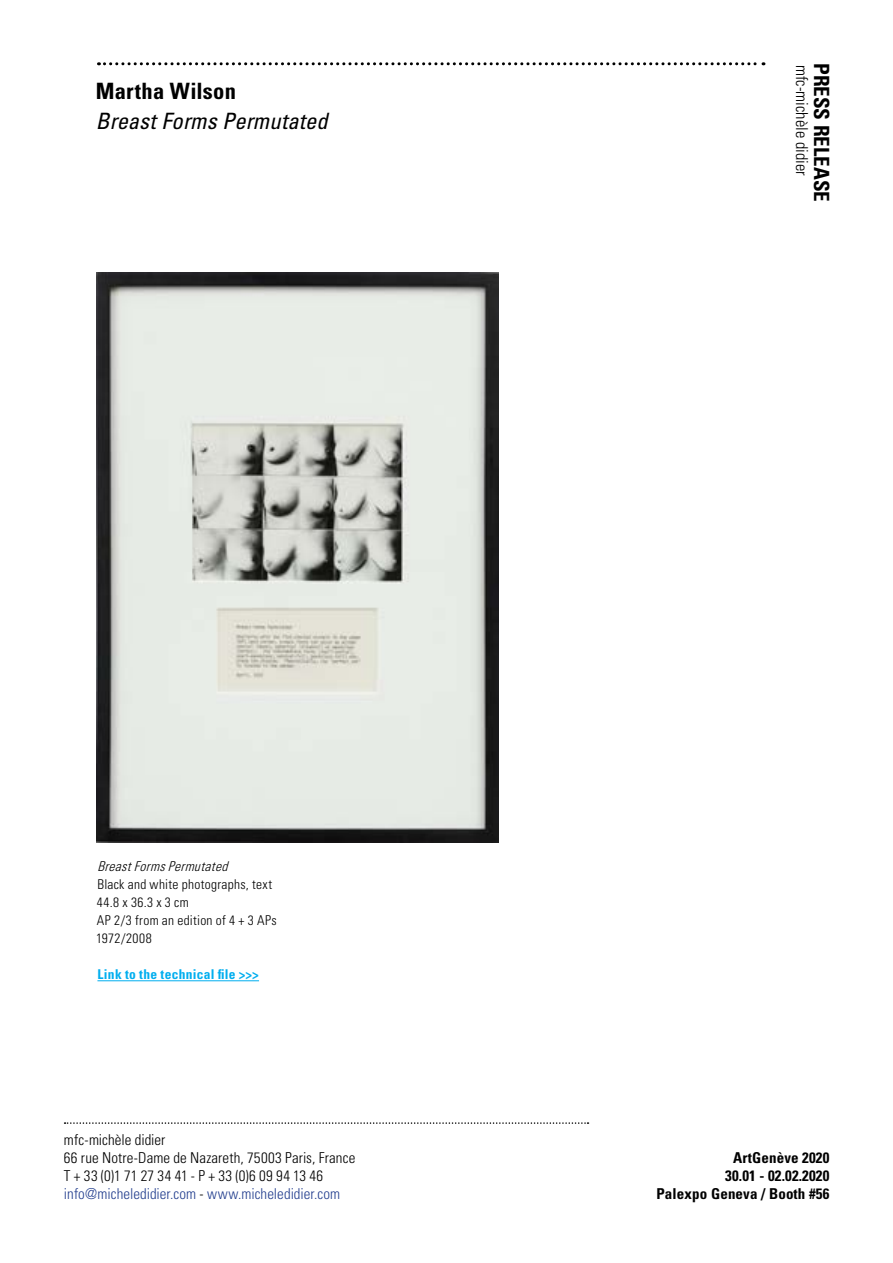
<style>
.page{position:relative;width:893px;height:1263px;background:#fff}
.page>*{position:absolute;margin:0;border:0;box-sizing:border-box;transform-origin:0 0}
.t1{font:italic condensed 22.5px "Univers LT Std";letter-spacing:.005em;color:#000}
.t2{font:700 condensed 22.5px "Univers LT Std";letter-spacing:.01em;color:#000}
.t3{font:700 condensed 21px "Univers LT Std";color:#000}
.t4{font:300 condensed 16.5px "Univers LT Std";color:#000}
.t5{font:300 condensed 15px/18px "Univers LT Std";letter-spacing:.005em;color:#000}
.t6{font:700 condensed 15px/18px "Univers LT Std";letter-spacing:.01em;color:#000;text-align:right}
.t7{font:300 condensed 13.5px/18px "Univers LT Std";letter-spacing:.025em;color:#000}
.t8{font:700 condensed 13.5px "Univers LT Std";letter-spacing:.025em;color:#00aeef}
.t9{font:italic 300 condensed 13.5px "Univers LT Std";color:#000}
.s1{color:#25408f}
</style>
<div class="page">
<svg style="left:65px;top:1122px;width:523px;height:2px"></svg>
<svg style="left:98px;top:62px;width:666px;height:3px"></svg>
<hr style="left:97px;top:980px;width:162px;height:1px;background:#00aeef">
<img style="left:97px;top:272px;width:402px;height:570px">
<h1 class="t2" style="left:96px;top:78px;width:142px">Martha Wilson</h1>
<h1 class="t1" style="left:96px;top:107px;width:233px">Breast Forms Permutated</h1>
<p class="t9" style="left:97px;top:858px;width:136px">BreastFormsPermutated</p>
<p class="t7" style="left:96px;top:876px;width:182px">Black and white photographs, text<br>44.8 x 36.3 x 3 cm<br>AP 2/3 from an edition of 4 + 3 APs<br>1972/2008</p>
<p class="t8" style="left:97px;top:966px;width:163px">Link to the technical file &gt;&gt;&gt;</p>
<p class="t5" style="left:64px;top:1131px;width:293px">mfc-michèle didier<br>66 rue Notre-Dame de Nazareth, 75003 Paris, France T + 33 (0)1 71 27 34 41 - P + 33 (0)6 09 94 13 46 <span class="s1">info@micheledidier.com</span> - <span class="s1">www.micheledidier.com</span></p>
<p class="t4" style="left:812px;top:65px;width:112px;rotate:90deg">mfc-michèle didier</p>
<h2 class="t3" style="left:834px;top:63px;width:140px;rotate:90deg">PRESS RELEASE</h2>
<p class="t6" style="left:656px;top:1149px;width:174px">ArtGenève 2020<br>30.01 - 02.02.2020<br>Palexpo Geneva / Booth #56</p>
</div>
